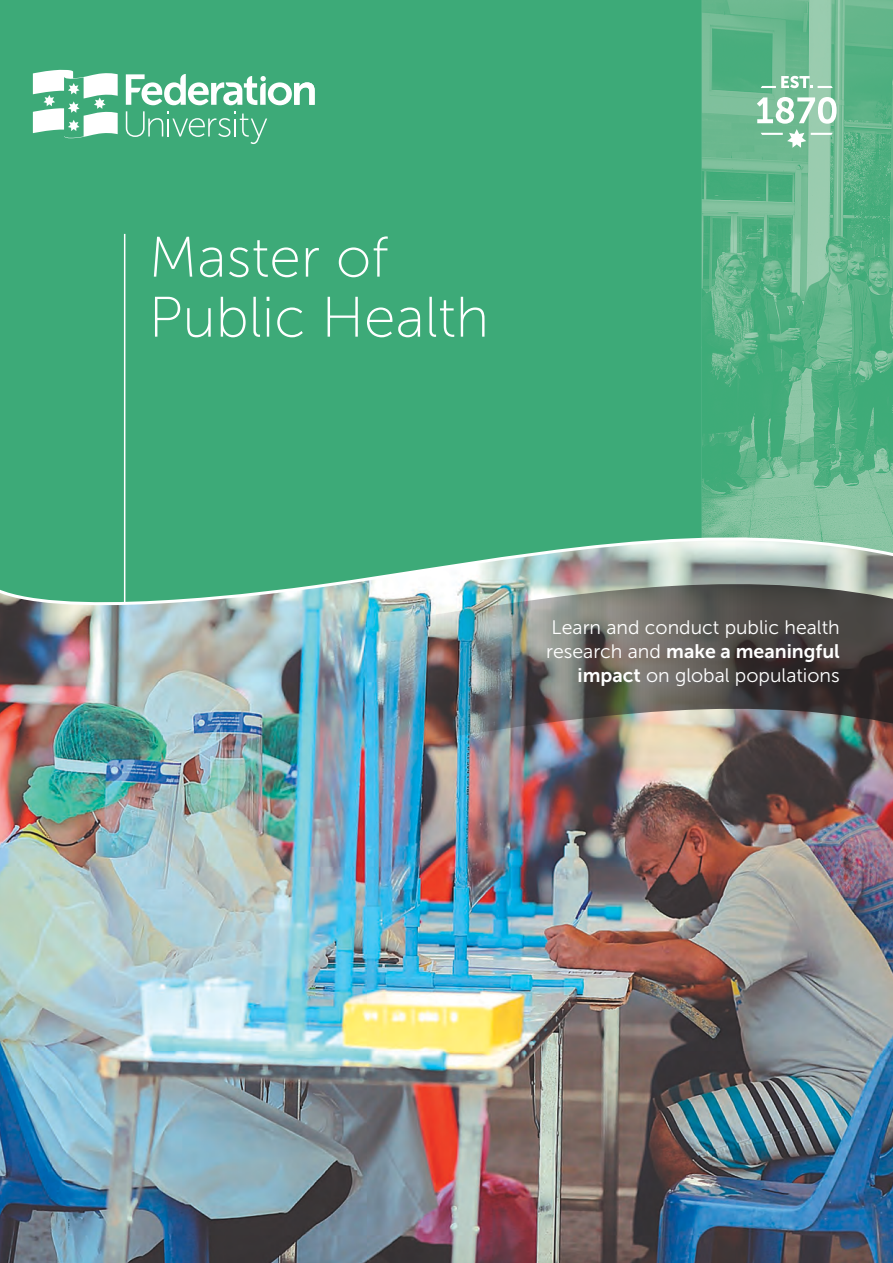
<style>
.page{position:relative;width:893px;height:1263px;background:#fff}
.page>*{position:absolute;margin:0;border:0;box-sizing:border-box;transform-origin:0 0}
.t1{font:57px/60px "Museo Sans 100";color:#fff}
.t2{font:19.5px "Museo Sans 300";color:#fff}
.t3{font:19.5px "Museo Sans 700";color:#fff}
.s1{font-family:"Museo Sans 300"}
.s2{font-family:"Museo Sans 700"}
</style>
<div class="page">
<img style="left:0;top:775px;width:893px;height:488px">
<div style="left:0;top:0;width:702px;height:512px;background:#3daa78"></div>
<img style="left:0;top:620px;width:893px;height:155px">
<img style="left:702px;top:0;width:191px;height:512px">
<img style="left:0;top:512px;width:893px;height:108px">
<svg style="left:33px;top:70px;width:85px;height:68px"></svg>
<svg style="left:126px;top:74px;width:189px;height:31px"></svg>
<svg style="left:126px;top:111px;width:141px;height:33px;background:#56b589"></svg>
<svg style="left:757px;top:97px;width:80px;height:51px"></svg>
<svg style="left:761px;top:76px;width:72px;height:12px"></svg>
<hr style="left:124px;top:234px;width:1px;height:370px;background:#fff">
<h1 class="t1" style="left:149px;top:228px;width:342px">Master of<br>Public Health</h1>
<p class="t2" style="left:552px;top:617px;width:290px">Learn and conduct public health</p>
<p class="t3" style="left:546px;top:641px;width:295px"><span class="s1">research and</span> make a meaningful</p>
<p class="t2" style="left:577px;top:665px;width:264px"><span class="s2">impact</span> on global populations</p>
</div>
